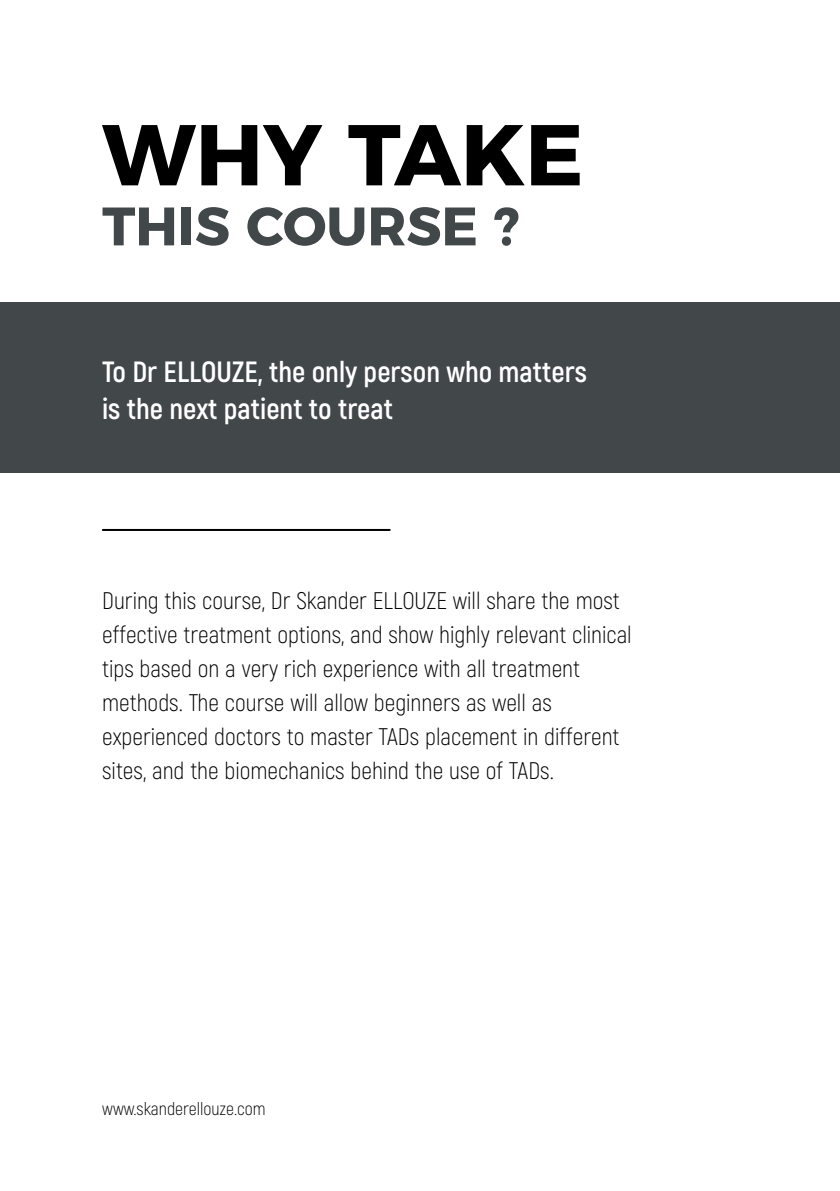
<style>
.page{position:relative;width:840px;height:1191px;background:#fff}
.page>*{position:absolute;margin:0;border:0;box-sizing:border-box;transform-origin:0 0}
.t1{font:700 86px "Montserrat";color:#000}
.t2{font:700 54px "Montserrat";color:#42474a}
.t3{font:700 29.2px/37.6px "Akrobat";color:#fff}
.t4{font:300 24px/34px "Akrobat";color:#000}
.t5{font:300 18px "Akrobat";color:#000}
</style>
<div class="page">
<hr style="left:102px;top:529px;width:288px;height:2px;background:#000">
<div style="left:0;top:302px;width:839px;height:170px;background:#42474a"></div>
<h1 class="t1" style="left:102px;top:84px;width:482px">WHY TAKE</h1>
<h2 class="t2" style="left:102px;top:182px;width:419px">THIS COURSE ?</h2>
<p class="t3" style="left:102px;top:353px;width:486px">To Dr ELLOUZE, the only person who matters is the next patient to treat</p>
<p class="t4" style="left:102px;top:584px;width:531px">During this course, Dr Skander ELLOUZE will share the most effective treatment options, and show highly relevant clinical tips based on a very rich experience with all treatment methods. The course will allow beginners as well as experienced doctors to master TADs placement in different sites, and the biomechanics behind the use of TADs.</p>
<p class="t5" style="left:102px;top:1098px;width:165px">www.skanderellouze.com</p>
</div>
